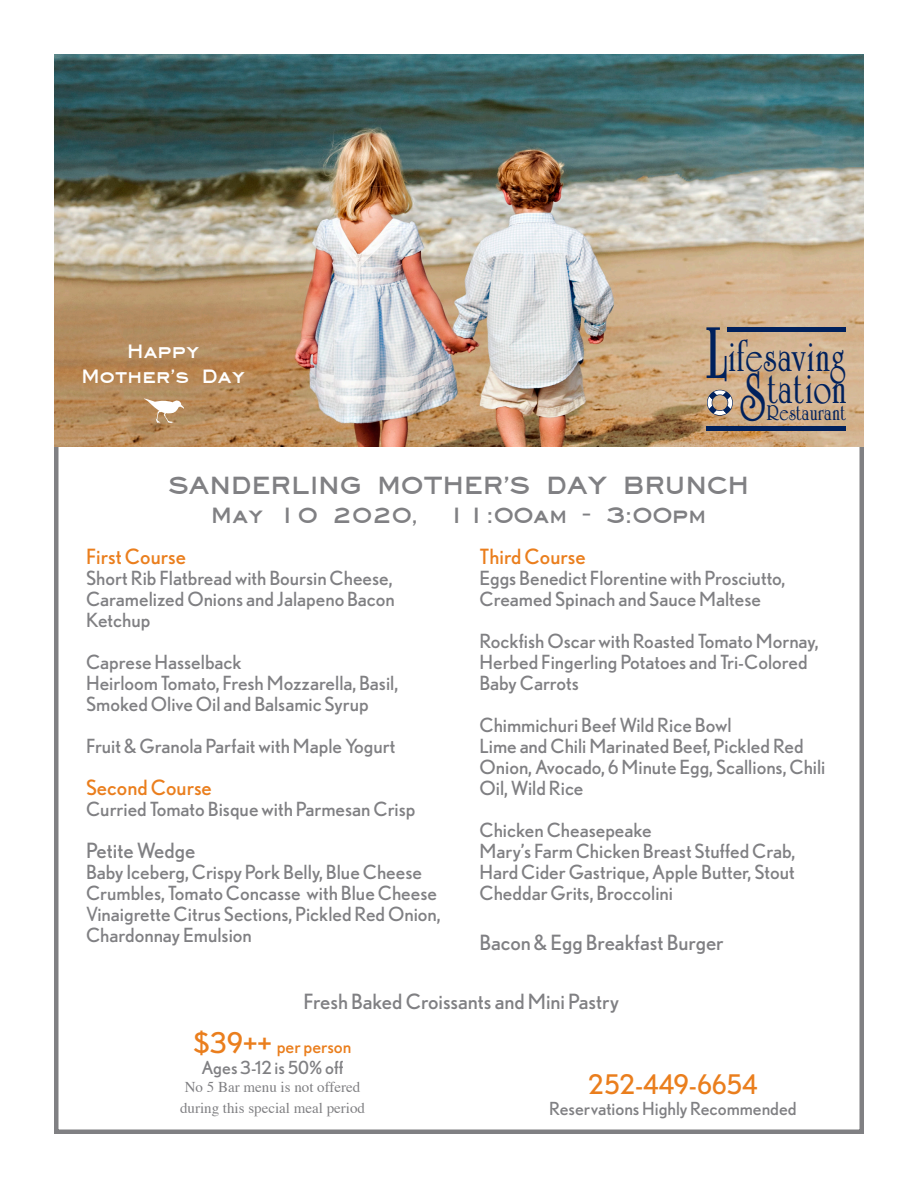
<style>
.page{position:relative;width:918px;height:1188px;background:#fff}
.page>*{position:absolute;margin:0;border:0;box-sizing:border-box;transform-origin:0 0}
.t1{font:700 42.75px/32.7px "Celtic MN";color:#00215d;text-align:right;scale:.79 1}
.t2{font:700 27px "Eyechart";color:#808083}
.t3{font:27px "Nobel";color:#ea7e1d}
.t4{font:700 24px "Eyechart";color:#808083}
.t5{font:700 22.05px "Celtic MN";color:#00215d;scale:.82 1}
.t6{font:21px "Nobel";color:#808083}
.t7{font:21px "Nobel";color:#ea7e1d}
.t8{font:700 21px "Eyechart";color:#fff}
.t9{font:19.5px/21px "Nobel";color:#808083}
.t10{font:18px "Nobel";color:#808083}
.t11{font:18px "Nobel";color:#ea7e1d}
.t12{font:15px "Times";color:#808083}
.s1{font-size:75.9px}
.s2{font-size:68.7px}
.s3{font-size:28.5px}
</style>
<div class="page">
<img style="left:54px;top:54px;width:810px;height:392px">
<div style="left:706px;top:426px;width:140px;height:5px;background:#00215d"></div>
<div style="left:727px;top:327px;width:119px;height:5px;background:#00215d"></div>
<svg style="left:707px;top:390px;width:26px;height:26px"></svg>
<svg style="left:141px;top:397px;width:42px;height:27px"></svg>
<p class="t8" style="left:127px;top:339px;width:74px">Happy</p>
<p class="t8" style="left:81px;top:364px;width:165px">Mother’s Day</p>
<p class="t1" style="left:705px;top:342px;width:182px"><span class="s1">L</span>ifesaving<br><span class="s2">S</span>tation</p>
<p class="t5" style="left:766px;top:401px;width:99px">Restaurant</p>
<p class="t2" style="left:169px;top:469px;width:582px">SANDERLING MOTHER’S DAY BRUNCH</p>
<p class="t4" style="left:211px;top:501px;width:497px">May 10 2020, 11:00am - 3:00pm</p>
<p class="t7" style="left:480px;top:544px;width:108px">Third Course</p>
<p class="t9" style="left:480px;top:567px;width:307px">Eggs Benedict Florentine with Prosciutto,<br>Creamed Spinach and Sauce Maltese</p>
<p class="t9" style="left:480px;top:630px;width:341px">Rockfish Oscar with Roasted Tomato Mornay,<br>Herbed Fingerling Potatoes and Tri-Colored<br>Baby Carrots</p>
<p class="t9" style="left:480px;top:714px;width:254px">Chimmichuri Beef Wild Rice Bowl</p>
<p class="t9" style="left:480px;top:735px;width:347px">Lime and Chili Marinated Beef, Pickled Red<br>Onion, Avocado, 6 Minute Egg, Scallions, Chili<br>Oil, Wild Rice</p>
<p class="t9" style="left:480px;top:819px;width:174px">Chicken Cheasepeake</p>
<p class="t9" style="left:480px;top:840px;width:317px;text-align:justify">Mary’s Farm Chicken Breast Stuffed Crab, Hard Cider Gastrique, Apple Butter, Stout Cheddar Grits, Broccolini</p>
<p class="t6" style="left:480px;top:930px;width:246px">Bacon &amp; Egg Breakfast Burger</p>
<p class="t6" style="left:304px;top:989px;width:317px">Fresh Baked Croissants and Mini Pastry</p>
<p class="t7" style="left:86px;top:544px;width:101px">First Course</p>
<p class="t9" style="left:86px;top:567px;width:310px;text-align:justify">Short Rib Flatbread with Boursin Cheese, Caramelized Onions and Jalapeno Bacon Ketchup</p>
<p class="t9" style="left:86px;top:651px;width:157px">Caprese Hasselback</p>
<p class="t9" style="left:86px;top:672px;width:314px">Heirloom Tomato, Fresh Mozzarella, Basil,<br>Smoked Olive Oil and Balsamic Syrup</p>
<p class="t9" style="left:86px;top:735px;width:311px">Fruit &amp; Granola Parfait with Maple Yogurt</p>
<p class="t7" style="left:86px;top:775px;width:127px">Second Course</p>
<p class="t9" style="left:86px;top:798px;width:331px">Curried Tomato Bisque with Parmesan Crisp</p>
<p class="t6" style="left:86px;top:838px;width:111px">Petite Wedge</p>
<p class="t9" style="left:86px;top:861px;width:356px">Baby Iceberg, Crispy Pork Belly, Blue Cheese Crumbles, Tomato Concasse with Blue Cheese Vinaigrette Citrus Sections, Pickled Red Onion, Chardonnay Emulsion</p>
<p class="t11" style="left:194px;top:1036px;width:159px"><span class="s3">$39++</span> per person</p>
<p class="t10" style="left:201px;top:1057px;width:144px">Ages 3-12 is 50% off</p>
<p class="t12" style="left:185px;top:1072px;width:177px">No 5 Bar menu is not offered</p>
<p class="t12" style="left:180px;top:1093px;width:186px">during this special meal period</p>
<p class="t3" style="left:588px;top:1069px;width:171px">252-449-6654</p>
<p class="t10" style="left:549px;top:1098px;width:249px">Reservations Highly Recommended</p>
</div>
